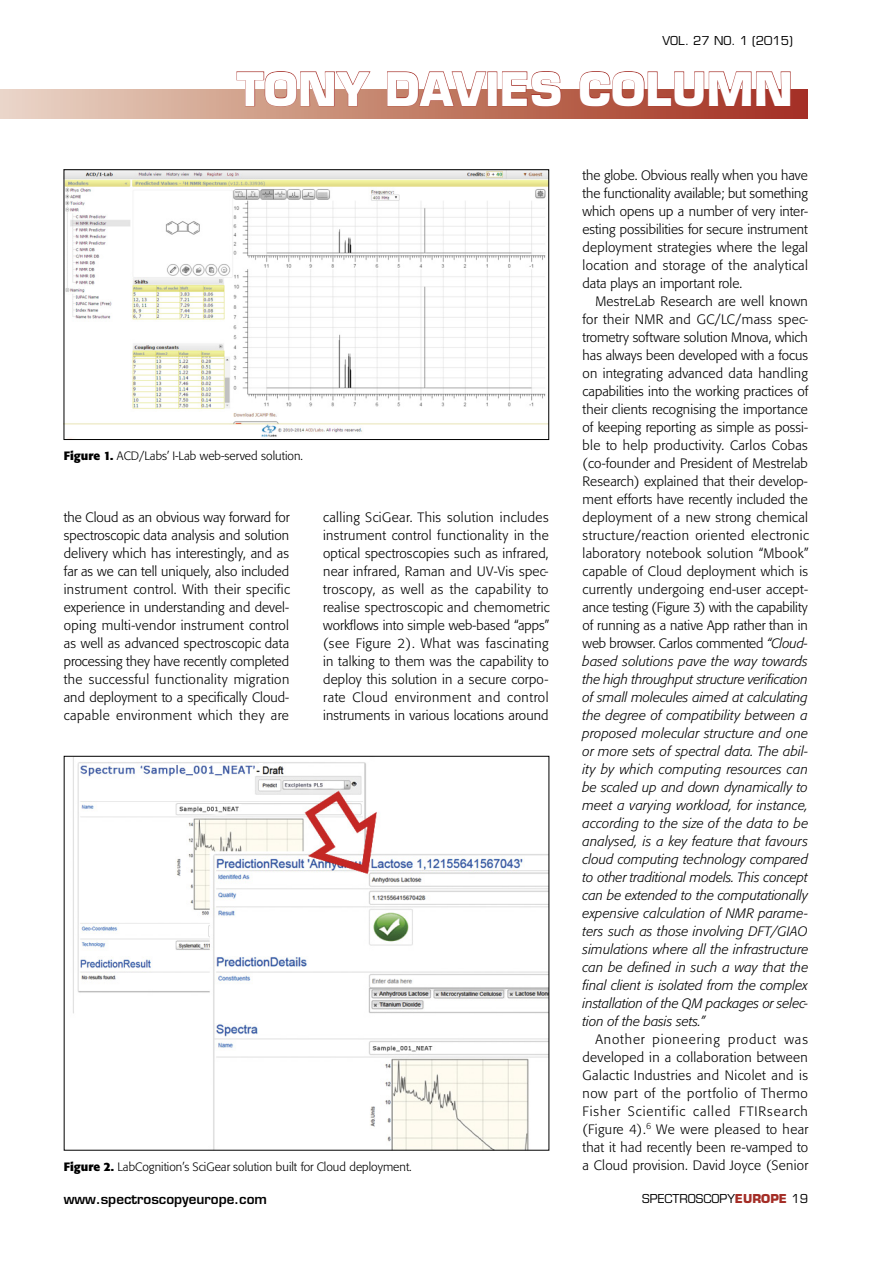
<style>
.page{position:relative;width:893px;height:1263px;background:#fff}
.page>*{position:absolute;margin:0;border:0;box-sizing:border-box;transform-origin:0 0}
.t1{font:700 45px "Eurostile";color:#fff}
.t2{font:italic 300 13.5px/18px "Formata BQ";color:#000;text-align:justify}
.t3{font:300 13.5px/18px "Formata BQ";letter-spacing:.015em;color:#000;text-align:justify}
.t4{font:600 13.5px "Eurostile";color:#000}
.t5{font:300 12px "Formata BQ";color:#000}
.t6{font:12px "Eurostile";color:#000}
.s1{font-weight:700}
.s2{font-style:normal}
.s3{font-weight:700;color:#a42d26}
</style>
<div class="page">
<div style="left:0;top:89px;width:808px;height:29px;background:linear-gradient(to right,#e8d6c2,#a22e1b)"></div>
<svg style="left:236px;top:71px;width:135px;height:36px"></svg>
<svg style="left:387px;top:71px;width:100px;height:35px"></svg>
<div style="left:487px;top:72px;width:10px;height:34px;border:1px solid #a42d26"></div>
<svg style="left:502px;top:71px;width:60px;height:36px"></svg>
<svg style="left:579px;top:71px;width:212px;height:36px"></svg>
<img style="left:66px;top:172px;width:481px;height:265px">
<div style="left:64px;top:170px;width:485px;height:270px;border:1px solid #000"></div>
<img style="left:73px;top:758px;width:474px;height:390px">
<p class="t6" style="left:662px;top:33px;width:132px">VOL. 27 NO. 1 (2015)</p>
<h1 class="t1" style="left:237px;top:61px;width:557px">TONY DAVIES COLUMN</h1>
<p class="t5" style="left:64px;top:449px;width:241px"><span class="s1">Figure 1.</span> ACD/Labs’ I-Lab web-served solution.</p>
<p class="t3" style="left:64px;top:508px;width:228px">the Cloud as an obvious way forward for spectroscopic data analysis and solution delivery which has interestingly, and as far as we can tell uniquely, also included instrument control. With their specific experience in understanding and devel&shy;oping multi-vendor instrument control as well as advanced spectroscopic data processing they have recently completed the successful functionality migration and deployment to a specifically Cloud&shy;capable environment which they are</p>
<p class="t3" style="left:323px;top:508px;width:228px">calling SciGear. This solution includes instrument control functionality in the optical spectroscopies such as infrared, near infrared, Raman and UV-Vis spec&shy;troscopy, as well as the capability to realise spectroscopic and chemometric workflows into simple web-based “apps” (see Figure 2). What was fascinating in talking to them was the capability to deploy this solution in a secure corpo&shy;rate Cloud environment and control instruments in various locations around</p>
<p class="t5" style="left:64px;top:1159px;width:349px"><span class="s1">Figure 2.</span> LabCognition’s SciGear solution built for Cloud deployment.</p>
<p class="t4" style="left:64px;top:1190px;width:205px">www.spectroscopyeurope.com</p>
<p class="t3" style="left:583px;top:166px;width:227px">the globe. Obvious really when you have the functionality available; but something which opens up a number of very inter&shy;esting possibilities for secure instrument deployment strategies where the legal location and storage of the analytical data plays an important role.</p>
<p class="t2" style="left:583px;top:292px;width:228px;text-indent:13px"><span class="s2">MestreLab Research are well known for their NMR and GC/LC/mass spec&shy;trometry software solution Mnova, which has always been developed with a focus on integrating advanced data handling capabilities into the working practices of their clients recognising the importance of keeping reporting as simple as possi&shy;ble to help productivity. Carlos Cobas (co-founder and President of Mestrelab Research) explained that their develop&shy;ment efforts have recently included the deployment of a new strong chemical structure/reaction oriented electronic laboratory notebook solution “Mbook” capable of Cloud deployment which is currently undergoing end-user accept&shy;ance testing (Figure 3) with the capability of running as a native App rather than in web browser. Carlos commented</span> “Cloud&shy;based solutions pave the way towards the high throughput structure verification of small molecules aimed at calculating the degree of compatibility between a proposed molecular structure and one or more sets of spectral data. The abil&shy;ity by which computing resources can be scaled up and down dynamically to meet a varying workload, for instance, according to the size of the data to be analysed, is a key feature that favours cloud computing technology compared to other traditional models. This concept can be extended to the computationally expensive calculation of NMR parame&shy;ters such as those involving DFT/GIAO simulations where all the infrastructure can be defined in such a way that the final client is isolated from the complex installation of the QM packages or selec&shy;tion of the basis sets.”</p>
<p class="t3" style="left:583px;top:1030px;width:228px;text-indent:13px">Another pioneering product was developed in a collaboration between Galactic Industries and Nicolet and is now part of the portfolio of Thermo Fisher Scientific called FTIRsearch (Figure 4).<sup>6</sup> We were pleased to hear that it had recently been re-vamped to a Cloud provision. David Joyce (Senior</p>
<p class="t6" style="left:642px;top:1191px;width:167px">SPECTROSCOPY<span class="s3">EUROPE</span> 19</p>
</div>
